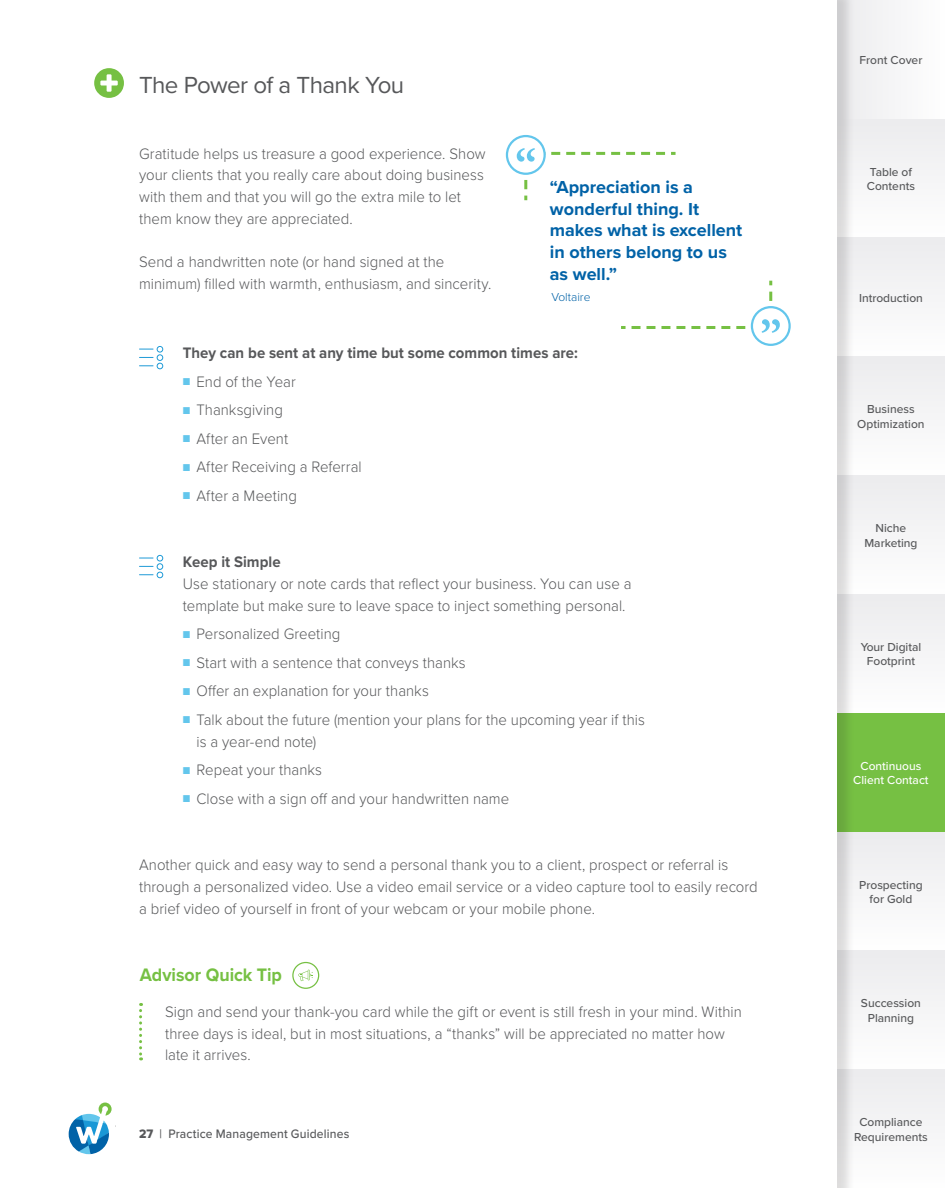
<style>
.page{position:relative;width:945px;height:1188px;background:#fff}
.page>*{position:absolute;margin:0;border:0;box-sizing:border-box;transform-origin:0 0}
.Section_Subhead{font:24.15px "Proxima Nova";letter-spacing:-.025em;color:#57585a}
.t1{font:700 18.75px "Proxima Nova";letter-spacing:-.005em;color:#76c043;scale:.95 1}
.t2{font:700 18px/21.6px "Proxima Nova";color:#0162a7}
.Bullets_Level_Two{font:300 15.75px/21.8px "Proxima Nova";letter-spacing:.005em;color:#57585a;scale:.95 1}
.Body_Copy{font:300 15.75px/21.8px "Proxima Nova";letter-spacing:.005em;color:#57585a;scale:.95 1}
.Body_Copy_Subhead{font:700 15.75px "Proxima Nova";color:#57585a;scale:.95 1}
.t3{font:500 12.75px "Proxima Nova";letter-spacing:.01em;color:#57585a;scale:.95 1}
.t4{font:500 12px/14.4px "Proxima Nova";color:#57585a;text-align:center}
.t5{font:500 12px "Proxima Nova";color:#fff}
.Quote_Author{font:300 12px "Proxima Nova";color:#0162a7}
.s1{font-size:12px;color:#63c6ec}
.s2{font-family:"Proxima Nova Extrabld";font-weight:400}
</style>
<div class="page">
<div style="left:837px;top:238px;width:108px;height:118px;background:#f5f5f6"></div>
<div style="left:837px;top:119px;width:108px;height:119px;background:#f5f5f6"></div>
<div style="left:837px;top:356px;width:108px;height:119px;background:#f5f5f6"></div>
<div style="left:837px;top:475px;width:108px;height:119px;background:#f5f5f6"></div>
<div style="left:837px;top:594px;width:108px;height:119px;background:#f5f5f6"></div>
<div style="left:837px;top:832px;width:108px;height:118px;background:#f5f5f6"></div>
<div style="left:837px;top:950px;width:108px;height:119px;background:#f5f5f6"></div>
<div style="left:837px;top:1069px;width:108px;height:119px;background:#f5f5f6"></div>
<div style="left:837px;top:713px;width:108px;height:119px;background:#76c043"></div>
<div style="left:837px;top:0;width:108px;height:119px;background:#f6f6f7"></div>
<div style="left:0;top:0;width:855px;height:1188px;background:#231f20;opacity:.15"></div>
<div style="left:0;top:0;width:837px;height:1188px;background:#fff"></div>
<svg style="left:69px;top:1103px;width:47px;height:51px"></svg>
<svg style="left:94px;top:68px;width:30px;height:30px"></svg>
<svg style="left:507px;top:136px;width:38px;height:38px"></svg>
<div style="left:506px;top:135px;width:40px;height:40px;border:2px solid #63c6ec;border-radius:50%"></div>
<svg style="left:517px;top:148px;width:159px;height:53px"></svg>
<svg style="left:752px;top:307px;width:38px;height:38px"></svg>
<div style="left:751px;top:306px;width:40px;height:40px;border:2px solid #63c6ec;border-radius:50%"></div>
<svg style="left:621px;top:280px;width:159px;height:53px"></svg>
<div style="left:292px;top:962px;width:27px;height:27px;border:1px solid #76c043;border-radius:50%"></div>
<svg style="left:298px;top:970px;width:15px;height:11px"></svg>
<svg style="left:139px;top:1003px;width:3px;height:57px"></svg>
<svg style="left:139px;top:346px;width:24px;height:23px"></svg>
<svg style="left:139px;top:555px;width:24px;height:23px"></svg>
<p class="Section_Subhead" style="left:139px;top:66px;width:267px">The Power of a Thank You</p>
<p class="Bullets_Level_Two" style="left:139px;top:142px;width:366px">Gratitude helps us treasure a good experience. Show your clients that you really care about doing business with them and that you will go the extra mile to let them know they are appreciated.</p>
<p class="Bullets_Level_Two" style="left:139px;top:251px;width:372px">Send a handwritten note (or hand signed at the minimum) filled with warmth, enthusiasm, and sincerity.</p>
<p class="t2" style="left:550px;top:176px;width:194px">“Appreciation is a wonderful thing. It makes what is excellent in others belong to us as well.”</p>
<p class="Quote_Author" style="left:551px;top:288px;width:41px">Voltaire</p>
<p class="Body_Copy_Subhead" style="left:183px;top:341px;width:417px">They can be sent at any time but some common times are:</p>
<p class="Bullets_Level_Two" style="left:183px;top:370px;width:120px"><span class="s1">■</span> End of the Year</p>
<p class="Bullets_Level_Two" style="left:183px;top:398px;width:107px"><span class="s1">■</span> Thanksgiving</p>
<p class="Bullets_Level_Two" style="left:183px;top:427px;width:112px"><span class="s1">■</span> After an Event</p>
<p class="Bullets_Level_Two" style="left:183px;top:455px;width:190px"><span class="s1">■</span> After Receiving a Referral</p>
<p class="Bullets_Level_Two" style="left:183px;top:484px;width:122px"><span class="s1">■</span> After a Meeting</p>
<p class="Body_Copy_Subhead" style="left:183px;top:550px;width:104px">Keep it Simple</p>
<p class="Bullets_Level_Two" style="left:183px;top:572px;width:474px">Use stationary or note cards that reflect your business. You can use a template but make sure to leave space to inject something personal.</p>
<p class="Bullets_Level_Two" style="left:183px;top:622px;width:167px"><span class="s1">■</span> Personalized Greeting</p>
<p class="Bullets_Level_Two" style="left:183px;top:651px;width:299px"><span class="s1">■</span> Start with a sentence that conveys thanks</p>
<p class="Bullets_Level_Two" style="left:183px;top:679px;width:260px"><span class="s1">■</span> Offer an explanation for your thanks</p>
<p class="Bullets_Level_Two" style="left:196px;top:708px;width:474px;text-indent:-13px"><span class="s1">■</span> Talk about the future (mention your plans for the upcoming year if this is a year-end note)</p>
<p class="Bullets_Level_Two" style="left:183px;top:758px;width:148px"><span class="s1">■</span> Repeat your thanks</p>
<p class="Bullets_Level_Two" style="left:183px;top:787px;width:345px"><span class="s1">■</span> Close with a sign off and your handwritten name</p>
<p class="Bullets_Level_Two" style="left:139px;top:853px;width:653px">Another quick and easy way to send a personal thank you to a client, prospect or referral is through a personalized video. Use a video email service or a video capture tool to easily record a brief video of yourself in front of your webcam or your mobile phone.</p>
<p class="t1" style="left:140px;top:961px;width:151px">Advisor Quick Tip</p>
<p class="Body_Copy" style="left:165px;top:1000px;width:609px">Sign and send your thank-you card while the gift or event is still fresh in your mind. Within three days is ideal, but in most situations, a “thanks” will be appreciated no matter how late it arrives.</p>
<p class="t3" style="left:139px;top:1124px;width:223px"><span class="s2">27</span> | Practice Management Guidelines</p>
<p class="t4" style="left:860px;top:53px;width:64px">Front Cover</p>
<p class="t4" style="left:867px;top:164px;width:50px;text-align:left">Table of<br>Contents</p>
<p class="t4" style="left:859px;top:290px;width:65px">Introduction</p>
<p class="t4" style="left:857px;top:402px;width:69px">Business<br>Optimization</p>
<p class="t4" style="left:864px;top:521px;width:55px">Niche<br>Marketing</p>
<p class="t4" style="left:861px;top:639px;width:62px">Your Digital<br>Footprint</p>
<p class="t5" style="left:861px;top:757px;width:62px">Continuous</p>
<p class="t5" style="left:853px;top:771px;width:77px">Client Contact</p>
<p class="t4" style="left:859px;top:877px;width:65px">Prospecting for Gold</p>
<p class="t4" style="left:861px;top:996px;width:62px">Succession<br>Planning</p>
<p class="t4" style="left:854px;top:1115px;width:75px">Compliance<br>Requirements</p>
</div>
